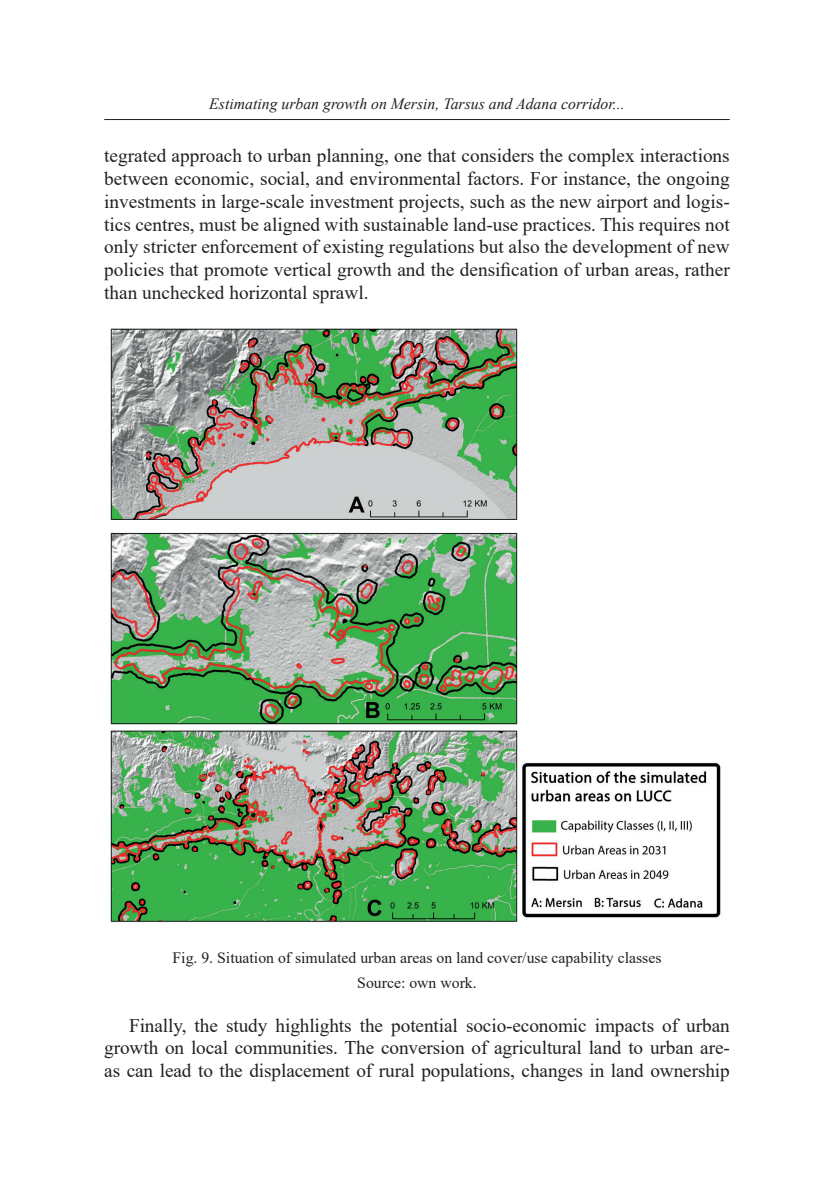
<style>
.page{position:relative;width:834px;height:1191px;background:#fff}
.page>*{position:absolute;margin:0;border:0;box-sizing:border-box;transform-origin:0 0}
.tresc{font:19.25px/22.8px "Times New Roman";color:#231f20;text-align:justify}
.opis_rysunku{font:15.75px "Times New Roman";color:#231f20}
.t1{font:italic 15.75px "Times New Roman";color:#231f20}
.zrodlo{font:15.75px "Times New Roman";color:#231f20}
</style>
<div class="page">
<hr style="left:104px;top:119px;width:625px;height:1px;background:#231f20">
<img style="left:110px;top:328px;width:611px;height:594px">
<p class="t1" style="left:209px;top:93px;width:417px">Estimating urban growth on Mersin, Tarsus and Adana corridor...</p>
<p class="tresc" style="left:104px;top:144px;width:627px">tegrated approach to urban planning, one that considers the complex interactions between economic, social, and environmental factors. For instance, the ongoing investments in large-scale investment projects, such as the new airport and logis&shy;tics centres, must be aligned with sustainable land-use practices. This requires not only stricter enforcement of existing regulations but also the development of new policies that promote vertical growth and the densification of urban areas, rather than unchecked horizontal sprawl.</p>
<p class="opis_rysunku" style="left:172px;top:947px;width:490px">Fig. 9. Situation of simulated urban areas on land cover/use capability classes</p>
<p class="zrodlo" style="left:357px;top:971px;width:121px">Source: own work.</p>
<p class="tresc" style="left:104px;top:1013px;width:627px;text-indent:25px">Finally, the study highlights the potential socio-economic impacts of urban growth on local communities. The conversion of agricultural land to urban are&shy;as can lead to the displacement of rural populations, changes in land ownership</p>
</div>
